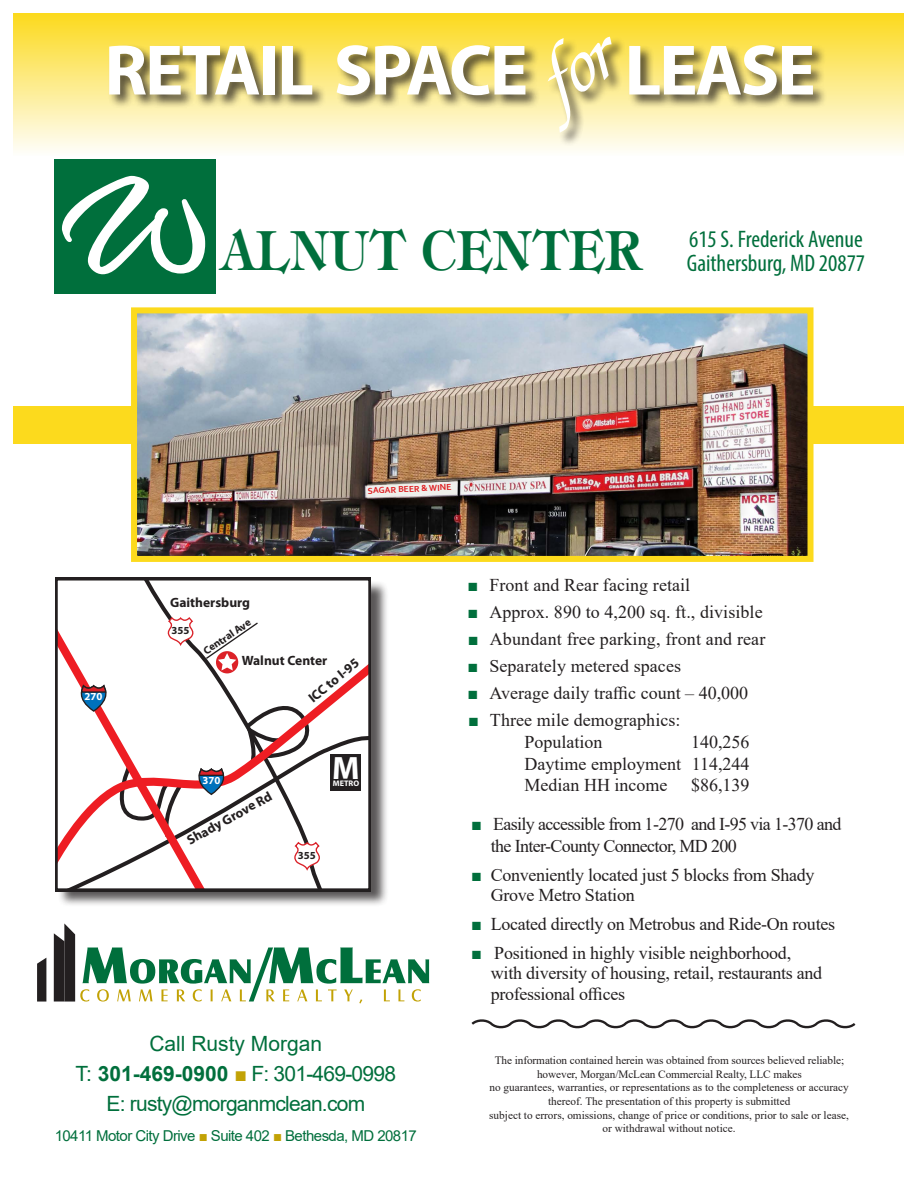
<style>
.page{position:relative;width:918px;height:1188px;background:#fff}
.page>*{position:absolute;margin:0;border:0;box-sizing:border-box;transform-origin:0 0}
.t1{font:700 72px "Myriad Pro";letter-spacing:-.03em;color:#fff}
.t2{font:600 54px "Tiffany IT Cby BT";color:#006f3c;scale:.9 1}
.t3{font:700 32.4px "Myriad Pro";color:#fff}
.t4{font:condensed 24px "Myriad Pro";color:#006f3c}
.t5{font:21px "Arial";letter-spacing:-.035em;color:#006f3c}
.t6{font:21px "Arial";color:#006f3c}
.t7{font:18px/20.5px "Times New Roman";letter-spacing:-.015em;color:#231f20}
.t8{font:18px "Times New Roman";letter-spacing:.005em;color:#231f20}
.t9{font:18px/21.6px "Times New Roman";letter-spacing:-.035em;color:#231f20}
.t10{font:18px "Times New Roman";letter-spacing:.01em;color:#231f20}
.t11{font:15px "Arial";letter-spacing:-.035em;color:#006f3c}
.t12{font:700 13.5px "Myriad Pro";color:#231f20}
.t13{font:11.25px/13.5px "Times New Roman";color:#231f20;text-align:center}
.t14{font:700 10.8px "Myriad Pro";color:#231f20}
.t15{font:700 10.8px "Myriad Pro";color:#fff}
.t16{font:700 9px "Corbel";color:#de1b1f}
.t17{font:700 8.1px "Myriad Pro";color:#fff}
.s1{font-weight:700}
.s2{color:#c2a205}
.s3{color:#006f3c}
</style>
<div class="page">
<div style="left:14px;top:406px;width:890px;height:38px;background:#fcda1d"></div>
<div style="left:57px;top:580px;width:331px;height:327px;background:#231f20;opacity:.75"></div>
<div style="left:14px;top:14px;width:890px;height:142px;background:linear-gradient(to bottom,#fcda1e,#fefefa)"></div>
<div style="left:108px;top:44px;width:720px;height:66px;background:#231f20;opacity:.75"></div>
<div style="left:54px;top:159px;width:161px;height:135px;background:#006f3c"></div>
<svg style="left:61px;top:175px;width:145px;height:100px"></svg>
<svg style="left:54px;top:923px;width:375px;height:80px"></svg>
<svg style="left:37px;top:958px;width:9px;height:44px"></svg>
<svg style="left:55px;top:578px;width:315px;height:313px"></svg>
<div style="left:547px;top:36px;width:79px;height:111px;background:#231f20;opacity:.75"></div>
<img style="left:131px;top:307px;width:683px;height:255px">
<svg style="left:471px;top:1019px;width:385px;height:10px"></svg>
<svg style="left:520px;top:36px;width:107px;height:97px;background:#e5d581"></svg>
<p class="t1" style="left:104px;top:23px;width:425px">RETAIL SPACE</p>
<p class="t1" style="left:625px;top:23px;width:193px">LEASE</p>
<p class="t2" style="left:221px;top:218px;width:470px">ALNUT CENTER</p>
<p class="t4" style="left:689px;top:224px;width:175px">615 S. Frederick Avenue</p>
<p class="t4" style="left:687px;top:248px;width:180px">Gaithersburg, MD 20877</p>
<p class="t16" style="left:368px;top:485px;width:85px;rotate:-2deg">SAGAR BEER &amp; WINE</p>
<p class="t15" style="left:84px;top:690px;width:19px">270</p>
<p class="t12" style="left:170px;top:594px;width:81px">Gaithersburg</p>
<p class="t14" style="left:171px;top:623px;width:19px">355</p>
<p class="t14" style="left:200px;top:646px;width:57px;rotate:-34deg">Central Ave</p>
<p class="t12" style="left:242px;top:652px;width:87px">Walnut Center</p>
<p class="t12" style="left:305px;top:693px;width:62px;rotate:-39deg">ICC to I-95</p>
<p class="t15" style="left:202px;top:774px;width:19px">370</p>
<p class="t3" style="left:332px;top:747px;width:29px">M</p>
<p class="t17" style="left:333px;top:778px;width:28px">METRO</p>
<p class="t12" style="left:184px;top:833px;width:96px;rotate:-29deg">Shady Grove Rd</p>
<p class="t14" style="left:298px;top:848px;width:19px">355</p>
<p class="t6" style="left:149px;top:1030px;width:174px">Call Rusty Morgan</p>
<p class="t5" style="left:76px;top:1060px;width:322px">T: <span class="s1">301-469-0900</span> <span class="s2">■</span> F: 301-469-0998</p>
<p class="t5" style="left:106px;top:1090px;width:260px">E: rusty@morganmclean.com</p>
<p class="t11" style="left:55px;top:1126px;width:364px">10411 Motor City Drive <span class="s2">■</span> Suite 402 <span class="s2">■</span> Bethesda, MD 20817</p>
<p class="t8" style="left:468px;top:573px;width:224px"><span class="s3">■</span> Front and Rear facing retail</p>
<p class="t8" style="left:468px;top:600px;width:297px"><span class="s3">■</span> Approx. 890 to 4,200 sq. ft., divisible</p>
<p class="t10" style="left:468px;top:627px;width:299px"><span class="s3">■</span> Abundant free parking, front and rear</p>
<p class="t8" style="left:468px;top:654px;width:215px"><span class="s3">■</span> Separately metered spaces</p>
<p class="t7" style="left:468px;top:683px;width:282px"><span class="s3">■</span> Average daily traffic count – 40,000</p>
<p class="t8" style="left:468px;top:708px;width:214px"><span class="s3">■</span> Three mile demographics:</p>
<p class="t7" style="left:525px;top:731px;width:80px">Population</p>
<p class="t7" style="left:525px;top:731px;width:226px;line-height:21.6px;text-align:right">140,256<br>Daytime employment 114,244</p>
<p class="t7" style="left:525px;top:774px;width:144px">Median HH income</p>
<p class="t7" style="left:691px;top:774px;width:60px">$86,139</p>
<p class="t9" style="left:491px;top:813px;width:352px;text-indent:-20px"><span class="s3">■</span> Easily accessible from 1-270 and I-95 via 1-370 and the Inter-County Connector, MD 200</p>
<p class="t7" style="left:491px;top:864px;width:325px;text-indent:-20px"><span class="s3">■</span> Conveniently located just 5 blocks from Shady<br>Grove Metro Station</p>
<p class="t7" style="left:471px;top:913px;width:365px"><span class="s3">■</span> Located directly on Metrobus and Ride-On routes</p>
<p class="t7" style="left:491px;top:942px;width:333px;text-indent:-20px"><span class="s3">■</span> Positioned in highly visible neighborhood, with diversity of housing, retail, restaurants and professional offices</p>
<p class="t13" style="left:495px;top:1053px;width:351px">The information contained herein was obtained from sources believed reliable; however, Morgan/McLean Commercial Realty, LLC makes</p>
<p class="t13" style="left:490px;top:1080px;width:361px">no guarantees, warranties, or representations as to the completeness or accuracy thereof. The presentation of this property is submitted</p>
<p class="t13" style="left:489px;top:1108px;width:361px">subject to errors, omissions, change of price or conditions, prior to sale or lease, or withdrawal without notice.</p>
</div>
